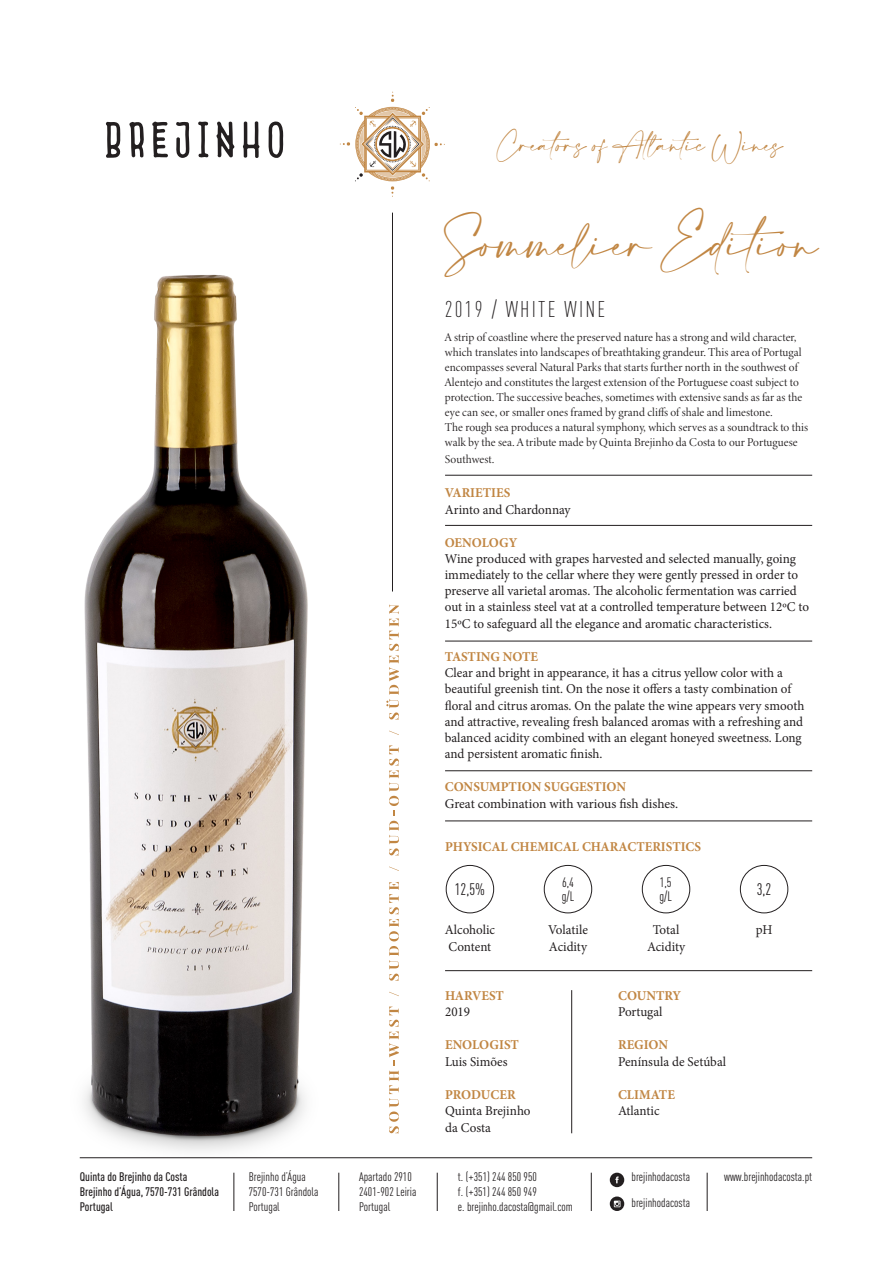
<style>
.page{position:relative;width:893px;height:1263px;background:#fff}
.page>*{position:absolute;margin:0;border:0;box-sizing:border-box;transform-origin:0 0}
.t1{font:33px "Amalfi Coast";color:#c18643}
.t2{font:300 22.5px "DIN Cond";letter-spacing:.1em;color:#231f20}
.t3{font:16.5px "Amalfi Coast";color:#c18643}
.t4{font:16.5px "DIN Cond";color:#231f20}
.t5{font:13.5px/16.2px "Minion Pro";color:#231f20}
.t6{font:700 13.5px "Minion Pro";color:#c18643}
.t7{font:13.5px "DIN Cond";color:#231f20}
.t8{font:12.3px "DIN Cond";color:#231f20}
.t9{font:500 12.3px "DIN Cond";color:#231f20}
.t10{font:12px/15px "Minion Variable Concept";letter-spacing:.005em;color:#231f20}
</style>
<div class="page">
<hr style="left:80px;top:1157px;width:732px;height:1px;background:#231f20">
<img style="left:79px;top:274px;width:270px;height:884px">
<svg style="left:105px;top:121px;width:16px;height:37px"></svg>
<svg style="left:129px;top:122px;width:15px;height:36px"></svg>
<svg style="left:152px;top:121px;width:16px;height:37px"></svg>
<svg style="left:176px;top:122px;width:13px;height:36px"></svg>
<svg style="left:198px;top:121px;width:11px;height:37px"></svg>
<svg style="left:216px;top:121px;width:19px;height:37px"></svg>
<svg style="left:243px;top:121px;width:16px;height:37px"></svg>
<svg style="left:268px;top:121px;width:15px;height:37px"></svg>
<hr style="left:591px;top:1173px;width:1px;height:38px;background:#231f20">
<hr style="left:707px;top:1173px;width:1px;height:38px;background:#231f20">
<hr style="left:437px;top:1173px;width:1px;height:38px;background:#231f20">
<hr style="left:339px;top:1173px;width:1px;height:38px;background:#231f20">
<hr style="left:234px;top:1173px;width:1px;height:38px;background:#231f20">
<svg style="left:610px;top:1173px;width:14px;height:14px"></svg>
<svg style="left:610px;top:1196px;width:14px;height:15px"></svg>
<hr style="left:392px;top:213px;width:1px;height:378px;background:#231f20">
<svg style="left:340px;top:92px;width:105px;height:105px"></svg>
<svg style="left:389px;top:1006px;width:10px;height:127px"></svg>
<svg style="left:389px;top:992px;width:10px;height:4px"></svg>
<svg style="left:389px;top:882px;width:10px;height:99px"></svg>
<svg style="left:389px;top:866px;width:10px;height:5px"></svg>
<svg style="left:389px;top:745px;width:10px;height:110px"></svg>
<svg style="left:389px;top:731px;width:10px;height:4px"></svg>
<svg style="left:386px;top:604px;width:13px;height:115px"></svg>
<hr style="left:445px;top:970px;width:367px;height:1px;background:#231f20">
<hr style="left:571px;top:990px;width:1px;height:143px;background:#231f20">
<hr style="left:445px;top:770px;width:367px;height:1px;background:#231f20">
<hr style="left:445px;top:641px;width:367px;height:1px;background:#231f20">
<hr style="left:445px;top:525px;width:367px;height:1px;background:#231f20">
<hr style="left:445px;top:475px;width:367px;height:1px;background:#231f20">
<hr style="left:445px;top:821px;width:367px;height:1px;background:#231f20">
<div style="left:446px;top:865px;width:48px;height:48px;border:1px solid #231f20;border-radius:50%"></div>
<div style="left:544px;top:865px;width:48px;height:48px;border:1px solid #231f20;border-radius:50%"></div>
<div style="left:642px;top:865px;width:48px;height:48px;border:1px solid #231f20;border-radius:50%"></div>
<div style="left:740px;top:865px;width:48px;height:48px;border:1px solid #231f20;border-radius:50%"></div>
<p class="t9" style="left:80px;top:1170px;width:109px">Quinta do Brejinho da Costa</p>
<p class="t9" style="left:80px;top:1184px;width:141px">Brejinho d’Água, 7570-731 Grândola</p>
<p class="t9" style="left:80px;top:1199px;width:35px">Portugal</p>
<p class="t8" style="left:249px;top:1170px;width:59px">Brejinho d’Água</p>
<p class="t8" style="left:249px;top:1185px;width:71px">7570-731 Grândola</p>
<p class="t8" style="left:249px;top:1199px;width:33px">Portugal</p>
<p class="t8" style="left:359px;top:1170px;width:54px">Apartado 2910</p>
<p class="t8" style="left:359px;top:1185px;width:59px">2401-902 Leiria</p>
<p class="t8" style="left:359px;top:1199px;width:33px">Portugal</p>
<p class="t3" style="left:497px;top:135px;width:288px">Creators of Atlantic Wines</p>
<p class="t1" style="left:444px;top:225px;width:376px">Sommelier Edition</p>
<p class="t2" style="left:445px;top:296px;width:162px">2019 / WHITE WINE</p>
<p class="t10" style="left:445px;top:330px;width:359px">A strip of coastline where the preserved nature has a strong and wild character, which translates into landscapes of breathtaking grandeur. This area of Portugal encompasses several Natural Parks that starts further north in the southwest of Alentejo and constitutes the largest extension of the Portuguese coast subject to protection. The successive beaches, sometimes with extensive sands as far as the eye can see, or smaller ones framed by grand cliffs of shale and limestone.</p>
<p class="t10" style="left:445px;top:420px;width:365px">The rough sea produces a natural symphony, which serves as a soundtrack to this walk by the sea. A tribute made by Quinta Brejinho da Costa to our Portuguese</p>
<p class="t10" style="left:445px;top:451px;width:51px">Southwest.</p>
<p class="t6" style="left:445px;top:483px;width:67px">VARIETIES</p>
<p class="t5" style="left:445px;top:501px;width:127px">Arinto and Chardonnay</p>
<p class="t6" style="left:445px;top:533px;width:74px">OENOLOGY</p>
<p class="t5" style="left:445px;top:550px;width:366px">Wine produced with grapes harvested and selected manually, going immediately to the cellar where they were gently pressed in order to preserve all varietal aromas. The alcoholic fermentation was carried out in a stainless steel vat at a controlled temperature between 12ºC to 15ºC to safeguard all the elegance and aromatic characteristics.</p>
<p class="t6" style="left:445px;top:647px;width:95px">TASTING NOTE</p>
<p class="t5" style="left:445px;top:665px;width:361px">Clear and bright in appearance, it has a citrus yellow color with a beautiful greenish tint. On the nose it offers a tasty combination of floral and citrus aromas. On the palate the wine appears very smooth and attractive, revealing fresh balanced aromas with a refreshing and balanced acidity combined with an elegant honeyed sweetness. Long and persistent aromatic finish.</p>
<p class="t6" style="left:445px;top:778px;width:183px">CONSUMPTION SUGGESTION</p>
<p class="t5" style="left:445px;top:795px;width:235px">Great combination with various fish dishes.</p>
<p class="t6" style="left:445px;top:837px;width:257px">PHYSICAL CHEMICAL CHARACTERISTICS</p>
<p class="t4" style="left:455px;top:879px;width:32px">12,5%</p>
<p class="t5" style="left:445px;top:922px;width:52px">Alcoholic<br>Content</p>
<p class="t7" style="left:562px;top:875px;width:13px">6,4</p>
<p class="t7" style="left:562px;top:888px;width:14px">g/L</p>
<p class="t5" style="left:548px;top:922px;width:41px">Volatile<br>Acidity</p>
<p class="t7" style="left:660px;top:875px;width:13px">1,5</p>
<p class="t7" style="left:659px;top:888px;width:14px">g/L</p>
<p class="t5" style="left:653px;top:922px;width:28px">Total</p>
<p class="t5" style="left:647px;top:938px;width:40px">Acidity</p>
<p class="t6" style="left:445px;top:986px;width:60px">HARVEST</p>
<p class="t5" style="left:445px;top:1004px;width:27px">2019</p>
<p class="t6" style="left:445px;top:1036px;width:75px">ENOLOGIST</p>
<p class="t5" style="left:445px;top:1053px;width:64px">Luis Simões</p>
<p class="t6" style="left:445px;top:1085px;width:72px">PRODUCER</p>
<p class="t5" style="left:445px;top:1103px;width:87px">Quinta Brejinho da Costa</p>
<p class="t6" style="left:618px;top:986px;width:65px">COUNTRY</p>
<p class="t5" style="left:618px;top:1004px;width:46px">Portugal</p>
<p class="t6" style="left:618px;top:1036px;width:52px">REGION</p>
<p class="t5" style="left:618px;top:1053px;width:110px">Península de Setúbal</p>
<p class="t6" style="left:618px;top:1085px;width:58px">CLIMATE</p>
<p class="t5" style="left:618px;top:1103px;width:43px">Atlantic</p>
<p class="t4" style="left:757px;top:879px;width:16px">3,2</p>
<p class="t5" style="left:756px;top:922px;width:18px">pH</p>
<p class="t8" style="left:458px;top:1170px;width:80px">t. (+351) 244 850 950</p>
<p class="t8" style="left:458px;top:1185px;width:80px">f. (+351) 244 850 949</p>
<p class="t8" style="left:458px;top:1199px;width:116px">e. brejinho.dacosta@gmail.com</p>
<p class="t8" style="left:632px;top:1170px;width:60px">brejinhodacosta</p>
<p class="t8" style="left:724px;top:1170px;width:89px">www.brejinhodacosta.pt</p>
<p class="t8" style="left:632px;top:1195px;width:60px">brejinhodacosta</p>
</div>
